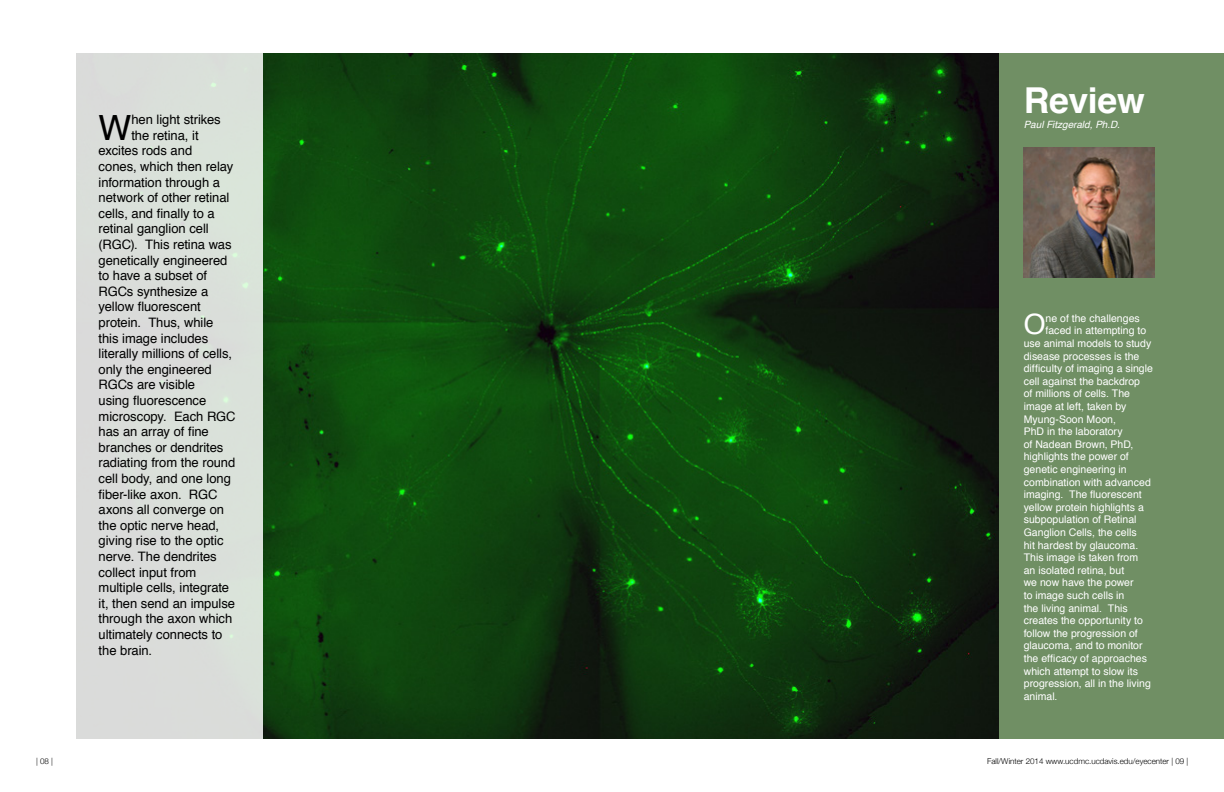
<style>
.page{position:relative;width:1224px;height:792px;background:#fff}
.page>*{position:absolute;margin:0;border:0;box-sizing:border-box;transform-origin:0 0}
.t1{font:700 35.7px "Helvetica";letter-spacing:-.015em;color:#fff}
.t2{font:34.7px "Helvetica";color:#000}
.t3{font:28.1px "Helvetica";color:#fff}
.t4{font:13px "Helvetica";letter-spacing:-.005em;color:#000}
.t5{font:10.5px "Helvetica";color:#fff}
.t6{font:italic 10px "Helvetica";color:#fff}
.t7{font:300 8px "Helvetica Neue";color:#000}
</style>
<div class="page">
<img style="left:262px;top:53px;width:737px;height:686px">
<div style="left:76px;top:53px;width:186px;height:686px;background:#dadeda"></div>
<div style="left:999px;top:53px;width:225px;height:686px;background:#708f64"></div>
<img style="left:1024px;top:148px;width:130px;height:129px">
<h2 class="t2" style="left:99px;top:101px;width:34px">W</h2>
<p class="t4" style="left:131px;top:110px;width:91px">hen light strikes</p>
<p class="t4" style="left:131px;top:125px;width:69px">the retina, it</p>
<p class="t4" style="left:99px;top:141px;width:95px">excites rods and</p>
<p class="t4" style="left:99px;top:156px;width:136px">cones, which then relay</p>
<p class="t4" style="left:99px;top:172px;width:123px">information through a</p>
<p class="t4" style="left:99px;top:188px;width:132px">network of other retinal</p>
<p class="t4" style="left:99px;top:203px;width:118px">cells, and finally to a</p>
<p class="t4" style="left:99px;top:219px;width:112px">retinal ganglion cell</p>
<p class="t4" style="left:99px;top:234px;width:134px">(RGC). This retina was</p>
<p class="t4" style="left:99px;top:250px;width:130px">genetically engineered</p>
<p class="t4" style="left:99px;top:266px;width:110px">to have a subset of</p>
<p class="t4" style="left:99px;top:281px;width:111px">RGCs synthesize a</p>
<p class="t4" style="left:99px;top:297px;width:104px">yellow fluorescent</p>
<p class="t4" style="left:99px;top:312px;width:116px">protein. Thus, while</p>
<p class="t4" style="left:99px;top:328px;width:111px">this image includes</p>
<p class="t4" style="left:99px;top:344px;width:135px">literally millions of cells,</p>
<p class="t4" style="left:99px;top:359px;width:115px">only the engineered</p>
<p class="t4" style="left:99px;top:375px;width:98px">RGCs are visible</p>
<p class="t4" style="left:99px;top:390px;width:109px">using fluorescence</p>
<p class="t4" style="left:99px;top:406px;width:138px">microscopy. Each RGC</p>
<p class="t4" style="left:99px;top:422px;width:112px">has an array of fine</p>
<p class="t4" style="left:99px;top:437px;width:126px">branches or dendrites</p>
<p class="t4" style="left:99px;top:453px;width:138px">radiating from the round</p>
<p class="t4" style="left:99px;top:468px;width:134px">cell body, and one long</p>
<p class="t4" style="left:99px;top:484px;width:120px">fiber-like axon. RGC</p>
<p class="t4" style="left:99px;top:500px;width:127px">axons all converge on</p>
<p class="t4" style="left:99px;top:515px;width:122px">the optic nerve head,</p>
<p class="t4" style="left:99px;top:531px;width:126px">giving rise to the optic</p>
<p class="t4" style="left:99px;top:546px;width:120px">nerve. The dendrites</p>
<p class="t4" style="left:99px;top:562px;width:99px">collect input from</p>
<p class="t4" style="left:99px;top:578px;width:132px">multiple cells, integrate</p>
<p class="t4" style="left:99px;top:593px;width:138px">it, then send an impulse</p>
<p class="t4" style="left:99px;top:609px;width:135px">through the axon which</p>
<p class="t4" style="left:99px;top:624px;width:125px">ultimately connects to</p>
<p class="t4" style="left:99px;top:640px;width:55px">the brain.</p>
<h1 class="t1" style="left:1024px;top:72px;width:123px">Review</h1>
<p class="t6" style="left:1024px;top:116px;width:98px">Paul Fitzgerald, Ph.D.</p>
<h3 class="t3" style="left:1024px;top:303px;width:23px">O</h3>
<p class="t5" style="left:1046px;top:310px;width:96px">ne of the challenges</p>
<p class="t5" style="left:1046px;top:323px;width:102px">faced in attempting to</p>
<p class="t5" style="left:1024px;top:335px;width:129px">use animal models to study</p>
<p class="t5" style="left:1024px;top:348px;width:117px">disease processes is the</p>
<p class="t5" style="left:1024px;top:360px;width:131px">difficulty of imaging a single</p>
<p class="t5" style="left:1024px;top:373px;width:118px">cell against the backdrop</p>
<p class="t5" style="left:1024px;top:386px;width:108px">of millions of cells. The</p>
<p class="t5" style="left:1024px;top:398px;width:104px">image at left, taken by</p>
<p class="t5" style="left:1024px;top:411px;width:94px">Myung-Soon Moon,</p>
<p class="t5" style="left:1024px;top:423px;width:100px">PhD in the laboratory</p>
<p class="t5" style="left:1024px;top:436px;width:111px">of Nadean Brown, PhD,</p>
<p class="t5" style="left:1024px;top:449px;width:107px">highlights the power of</p>
<p class="t5" style="left:1024px;top:461px;width:104px">genetic engineering in</p>
<p class="t5" style="left:1024px;top:474px;width:129px">combination with advanced</p>
<p class="t5" style="left:1024px;top:486px;width:120px">imaging. The fluorescent</p>
<p class="t5" style="left:1024px;top:499px;width:122px">yellow protein highlights a</p>
<p class="t5" style="left:1024px;top:512px;width:114px">subpopulation of Retinal</p>
<p class="t5" style="left:1024px;top:524px;width:114px">Ganglion Cells, the cells</p>
<p class="t5" style="left:1024px;top:537px;width:116px">hit hardest by glaucoma.</p>
<p class="t5" style="left:1024px;top:549px;width:116px">This image is taken from</p>
<p class="t5" style="left:1024px;top:562px;width:102px">an isolated retina, but</p>
<p class="t5" style="left:1024px;top:575px;width:111px">we now have the power</p>
<p class="t5" style="left:1024px;top:587px;width:102px">to image such cells in</p>
<p class="t5" style="left:1024px;top:600px;width:106px">the living animal. This</p>
<p class="t5" style="left:1024px;top:612px;width:121px">creates the opportunity to</p>
<p class="t5" style="left:1024px;top:625px;width:116px">follow the progression of</p>
<p class="t5" style="left:1024px;top:638px;width:120px">glaucoma, and to monitor</p>
<p class="t5" style="left:1024px;top:650px;width:125px">the efficacy of approaches</p>
<p class="t5" style="left:1024px;top:663px;width:116px">which attempt to slow its</p>
<p class="t5" style="left:1024px;top:675px;width:129px">progression, all in the living</p>
<p class="t5" style="left:1024px;top:688px;width:35px">animal.</p>
<p class="t7" style="left:36px;top:754px;width:18px">| 08 |</p>
<p class="t7" style="left:987px;top:754px;width:203px">Fall/Winter 2014 www.ucdmc.ucdavis.edu/eyecenter | 09 |</p>
</div>
